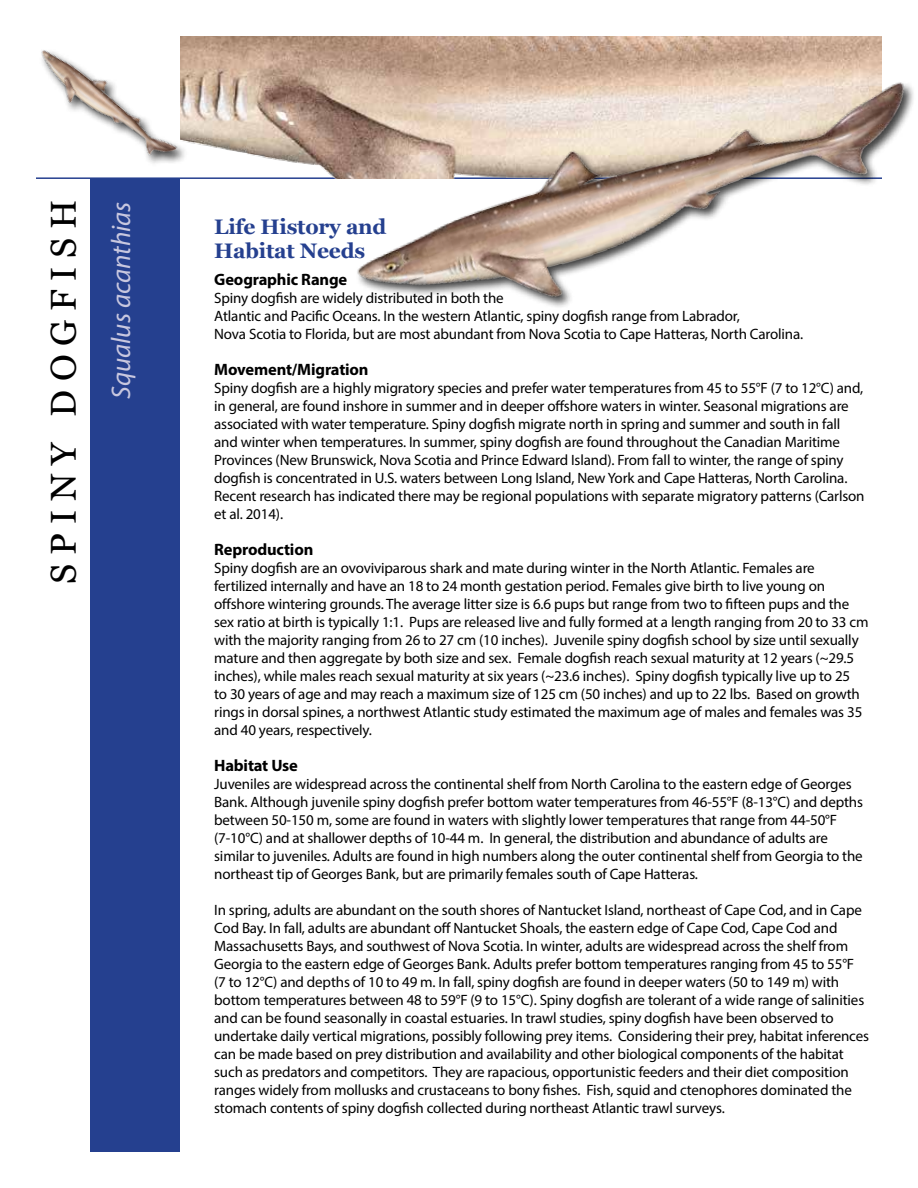
<style>
.page{position:relative;width:918px;height:1188px;background:#fff}
.page>*{position:absolute;margin:0;border:0;box-sizing:border-box;transform-origin:0 0}
.t1{font:36px "Georgia";color:#000}
.t2{font:italic 27px "Myriad Pro";color:#c8c7df}
.t3{font:700 21px/24px "Georgia";letter-spacing:-.01em;color:#25408f}
.t4{font:700 16.5px "Myriad Pro";letter-spacing:-.01em;color:#000}
.t5{font:15px/18px "Myriad Pro";letter-spacing:-.01em;color:#000}
</style>
<div class="page">
<div style="left:90px;top:178px;width:90px;height:974px;background:#25408f"></div>
<hr style="left:36px;top:177px;width:846px;height:2px;background:#25408f">
<img style="left:180px;top:36px;width:702px;height:142px">
<img style="left:335px;top:49px;width:579px;height:258px">
<div style="left:39px;top:48px;width:149px;height:119px;background:#000;opacity:.75"></div>
<img style="left:39px;top:36px;width:146px;height:140px">
<h1 class="t1" style="left:42px;top:584px;width:385px;rotate:-90deg">S P I N Y D O G F I S H</h1>
<h2 class="t2" style="left:104px;top:399px;width:199px;rotate:-90deg">Squalus acanthias</h2>
<h3 class="t3" style="left:214px;top:214px;width:174px">Life History and<br>Habitat Needs</h3>
<p class="t4" style="left:214px;top:268px;width:135px">Geographic Range</p>
<p class="t5" style="left:214px;top:288px;width:591px">Spiny dogfish are widely distributed in both the<br>Atlantic and Pacific Oceans. In the western Atlantic, spiny dogfish range from Labrador,<br>Nova Scotia to Florida, but are most abundant from Nova Scotia to Cape Hatteras, North Carolina.</p>
<p class="t4" style="left:214px;top:358px;width:156px">Movement/Migration</p>
<p class="t5" style="left:214px;top:378px;width:652px">Spiny dogfish are a highly migratory species and prefer water temperatures from 45 to 55°F (7 to 12°C) and, in general, are found inshore in summer and in deeper offshore waters in winter. Seasonal migrations are associated with water temperature. Spiny dogfish migrate north in spring and summer and south in fall and winter when temperatures. In summer, spiny dogfish are found throughout the Canadian Maritime Provinces (New Brunswick, Nova Scotia and Prince Edward Island). From fall to winter, the range of spiny dogfish is concentrated in U.S. waters between Long Island, New York and Cape Hatteras, North Carolina.<br>Recent research has indicated there may be regional populations with separate migratory patterns (Carlson et al. 2014).</p>
<p class="t4" style="left:214px;top:538px;width:101px">Reproduction</p>
<p class="t5" style="left:214px;top:558px;width:656px">Spiny dogfish are an ovoviviparous shark and mate during winter in the North Atlantic. Females are fertilized internally and have an 18 to 24 month gestation period. Females give birth to live young on offshore wintering grounds. The average litter size is 6.6 pups but range from two to fifteen pups and the sex ratio at birth is typically 1:1. Pups are released live and fully formed at a length ranging from 20 to 33 cm with the majority ranging from 26 to 27 cm (10 inches). Juvenile spiny dogfish school by size until sexually mature and then aggregate by both size and sex. Female dogfish reach sexual maturity at 12 years (~29.5 inches), while males reach sexual maturity at six years (~23.6 inches). Spiny dogfish typically live up to 25<br>to 30 years of age and may reach a maximum size of 125 cm (50 inches) and up to 22 lbs. Based on growth rings in dorsal spines, a northwest Atlantic study estimated the maximum age of males and females was 35 and 40 years, respectively.</p>
<p class="t4" style="left:214px;top:754px;width:85px">Habitat Use</p>
<p class="t5" style="left:214px;top:774px;width:650px">Juveniles are widespread across the continental shelf from North Carolina to the eastern edge of Georges Bank. Although juvenile spiny dogfish prefer bottom water temperatures from 46-55°F (8-13°C) and depths between 50-150 m, some are found in waters with slightly lower temperatures that range from 44-50°F (7-10°C) and at shallower depths of 10-44 m. In general, the distribution and abundance of adults are similar to juveniles. Adults are found in high numbers along the outer continental shelf from Georgia to the northeast tip of Georges Bank, but are primarily females south of Cape Hatteras.</p>
<p class="t5" style="left:214px;top:900px;width:656px">In spring, adults are abundant on the south shores of Nantucket Island, northeast of Cape Cod, and in Cape Cod Bay. In fall, adults are abundant off Nantucket Shoals, the eastern edge of Cape Cod, Cape Cod and Massachusetts Bays, and southwest of Nova Scotia. In winter, adults are widespread across the shelf from Georgia to the eastern edge of Georges Bank. Adults prefer bottom temperatures ranging from 45 to 55°F (7 to 12°C) and depths of 10 to 49 m. In fall, spiny dogfish are found in deeper waters (50 to 149 m) with bottom temperatures between 48 to 59°F (9 to 15°C). Spiny dogfish are tolerant of a wide range of salinities and can be found seasonally in coastal estuaries. In trawl studies, spiny dogfish have been observed to undertake daily vertical migrations, possibly following prey items. Considering their prey, habitat inferences can be made based on prey distribution and availability and other biological components of the habitat such as predators and competitors. They are rapacious, opportunistic feeders and their diet composition ranges widely from mollusks and crustaceans to bony fishes. Fish, squid and ctenophores dominated the stomach contents of spiny dogfish collected during northeast Atlantic trawl surveys.</p>
</div>
